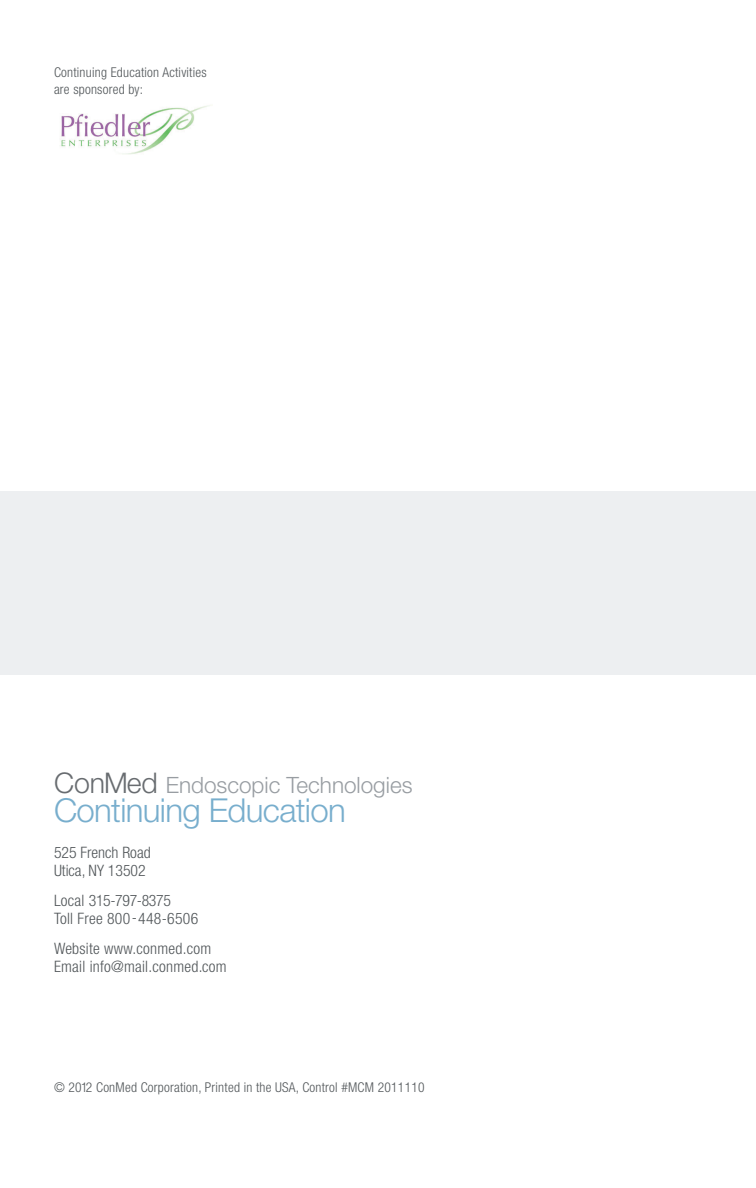
<style>
.page{position:relative;width:756px;height:1188px;background:#fff}
.page>*{position:absolute;margin:0;border:0;box-sizing:border-box;transform-origin:0 0}
.t1{font:300 33px "Helvetica Neue LT Std";letter-spacing:-.02em;color:#78aecd}
.t2{font:300 22.5px "Helvetica Neue LT Std";color:#989da2}
.t3{font:300 condensed 15.75px/18px "Helvetica Neue LT Std";letter-spacing:.015em;color:#515659}
.t4{font:300 condensed 13.5px/16.5px "Helvetica Neue LT Std";letter-spacing:.015em;color:#515659}
.s1{font-size:28.5px;color:#686c70}
</style>
<div class="page">
<div style="left:0;top:492px;width:756px;height:183px;background:#edeff1"></div>
<img style="left:60px;top:105px;width:151px;height:49px">
<p class="t4" style="left:54px;top:64px;width:154px">Continuing Education Activities are sponsored by:</p>
<h2 class="t2" style="left:54px;top:771px;width:360px"><span class="s1">ConMed</span> Endoscopic Technologies</h2>
<h1 class="t1" style="left:54px;top:790px;width:293px">Continuing Education</h1>
<p class="t3" style="left:54px;top:844px;width:98px">525 French Road<br>Utica, NY 13502</p>
<p class="t3" style="left:54px;top:892px;width:146px">Local 315-797-8375<br>Toll Free 800-448-6506</p>
<p class="t3" style="left:54px;top:940px;width:174px">Website www.conmed.com<br>Email info@mail.conmed.com</p>
<p class="t4" style="left:54px;top:1079px;width:372px">© 2012 ConMed Corporation, Printed in the USA, Control #MCM 2011110</p>
</div>
